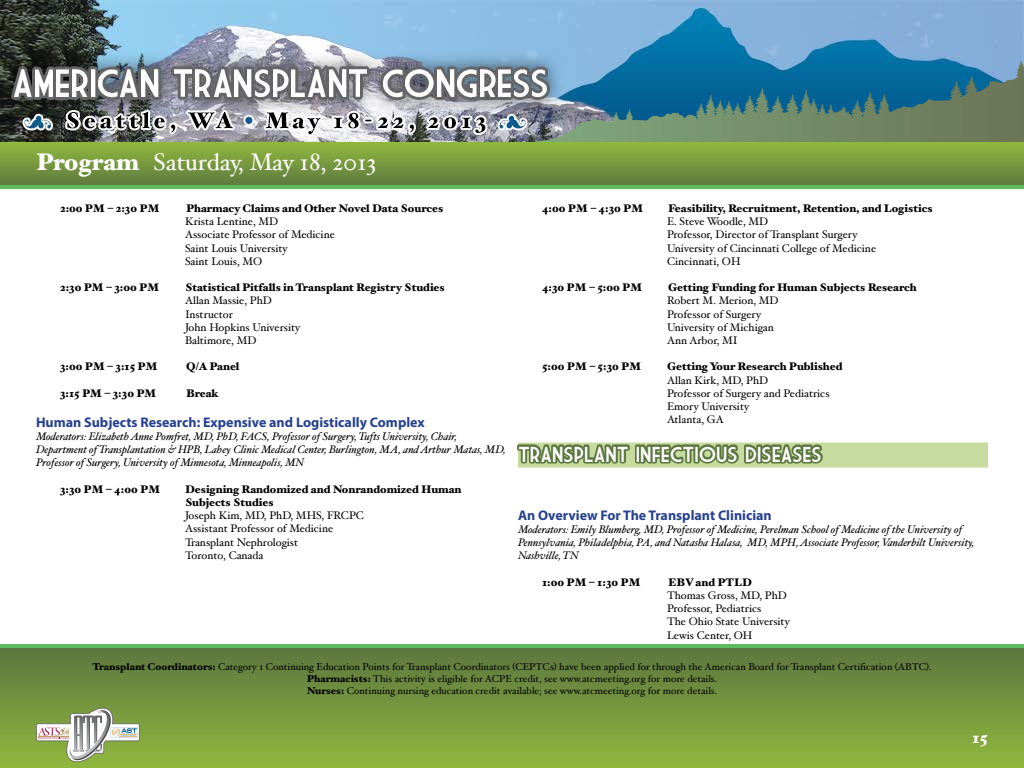
<style>
.page{position:relative;width:1024px;height:768px;background:#fff}
.page>*{position:absolute;margin:0;border:0;box-sizing:border-box;transform-origin:0 0}
.t1{font:24px "Hoefler Text";color:#fff}
.t2{font:900 24px "Hoefler Text";color:#fff}
.t3{font:21px "Market Deco";color:#fff}
.t4{font:900 16px "Hoefler Text";color:#fff}
.t5{font:700 14px "Myriad Pro";color:#25408f}
.t6{font:11px/13.2px "Hoefler Text";color:#000}
.t7{font:italic 11px/13.2px "Hoefler Text";color:#000}
.t8{font:900 11px/13.2px "Hoefler Text";color:#000}
.t9{font:10px/12px "Hoefler Text";color:#000;text-align:center}
.s1{font-weight:900}
</style>
<div class="page">
<img style="left:0;top:0;width:1024px;height:142px">
<div style="left:0;top:646px;width:1024px;height:122px;background:linear-gradient(to bottom,#5c763f,#90b73e)"></div>
<hr style="left:0;top:644px;width:1024px;height:4px;background:#5ebc5e">
<svg style="left:1004px;top:61px;width:17px;height:21px"></svg>
<svg style="left:36px;top:708px;width:104px;height:54px"></svg>
<div style="left:518px;top:443px;width:470px;height:25px;background:#c7db9f"></div>
<svg style="left:517px;top:442px;width:309px;height:26px"></svg>
<div style="left:0;top:142px;width:1024px;height:45px;background:linear-gradient(to bottom,#91b93e,#5d773f)"></div>
<hr style="left:0;top:185px;width:1024px;height:4px;background:#5ebc5e">
<h1 class="t2" style="left:36px;top:148px;width:296px">ATC Committees &amp; Staff</h1>
<h1 class="t1" style="left:36px;top:148px;width:342px"><span class="s1">Program</span> Saturday, May 18, 2013</h1>
<p class="t8" style="left:60px;top:202px;width:101px">2:00 PM – 2:30 PM</p>
<p class="t8" style="left:186px;top:202px;width:259px">Pharmacy Claims and Other Novel Data Sources</p>
<p class="t6" style="left:185px;top:215px;width:151px">Krista Lentine, MD<br>Associate Professor of Medicine<br>Saint Louis University<br>Saint Louis, MO</p>
<p class="t8" style="left:60px;top:281px;width:101px">2:30 PM – 3:00 PM</p>
<p class="t8" style="left:185px;top:281px;width:261px">Statistical Pitfalls in Transplant Registry Studies</p>
<p class="t6" style="left:185px;top:294px;width:117px">Allan Massie, PhD<br>Instructor<br>John Hopkins University<br>Baltimore, MD</p>
<p class="t8" style="left:60px;top:360px;width:99px">3:00 PM – 3:15 PM</p>
<p class="t8" style="left:186px;top:360px;width:55px">Q/A Panel</p>
<p class="t8" style="left:60px;top:386px;width:98px">3:15 PM – 3:30 PM</p>
<p class="t8" style="left:186px;top:386px;width:34px">Break</p>
<p class="t5" style="left:36px;top:413px;width:390px">Human Subjects Research: Expensive and Logistically Complex</p>
<p class="t7" style="left:36px;top:430px;width:471px">Moderators: Elizabeth Anne Pomfret, MD, PhD, FACS, Professor of Surgery, Tufts University, Chair,<br>Department of Transplantation &amp; HPB, Lahey Clinic Medical Center, Burlington, MA, and Arthur Matas, MD,<br>Professor of Surgery, University of Minnesota, Minneapolis, MN</p>
<p class="t8" style="left:60px;top:482px;width:102px">3:30 PM – 4:00 PM</p>
<p class="t8" style="left:185px;top:482px;width:278px">Designing Randomized and Nonrandomized Human<br>Subjects Studies</p>
<p class="t6" style="left:185px;top:509px;width:181px">Joseph Kim, MD, PhD, MHS, FRCPC<br>Assistant Professor of Medicine<br>Transplant Nephrologist<br>Toronto, Canada</p>
<p class="t8" style="left:542px;top:202px;width:103px">4:00 PM – 4:30 PM</p>
<p class="t8" style="left:668px;top:202px;width:266px">Feasibility, Recruitment, Retention, and Logistics</p>
<p class="t6" style="left:667px;top:215px;width:211px">E. Steve Woodle, MD<br>Professor, Director of Transplant Surgery<br>University of Cincinnati College of Medicine<br>Cincinnati, OH</p>
<p class="t8" style="left:542px;top:281px;width:102px">4:30 PM – 5:00 PM</p>
<p class="t8" style="left:668px;top:281px;width:250px">Getting Funding for Human Subjects Research</p>
<p class="t6" style="left:667px;top:294px;width:113px">Robert M. Merion, MD<br>Professor of Surgery<br>University of Michigan<br>Ann Arbor, MI</p>
<p class="t8" style="left:542px;top:360px;width:101px">5:00 PM – 5:30 PM</p>
<p class="t8" style="left:667px;top:360px;width:177px">Getting Your Research Published</p>
<p class="t6" style="left:667px;top:373px;width:164px">Allan Kirk, MD, PhD<br>Professor of Surgery and Pediatrics<br>Emory University<br>Atlanta, GA</p>
<h2 class="t3" style="left:518px;top:445px;width:305px">TRANSPLANT INFECTIOUS DISEASES</h2>
<p class="t5" style="left:518px;top:506px;width:255px">An Overview For The Transplant Clinician</p>
<p class="t7" style="left:518px;top:523px;width:458px">Moderators: Emily Blumberg, MD, Professor of Medicine, Perelman School of Medicine of the University of<br>Pennsylvania, Philadelphia, PA, and Natasha Halasa, MD, MPH, Associate Professor, Vanderbilt University,<br>Nashville, TN</p>
<p class="t8" style="left:542px;top:575px;width:100px">1:00 PM – 1:30 PM</p>
<p class="t8" style="left:668px;top:575px;width:85px">EBV and PTLD</p>
<p class="t6" style="left:667px;top:589px;width:124px">Thomas Gross, MD, PhD<br>Professor, Pediatrics<br>The Ohio State University<br>Lewis Center, OH</p>
<p class="t9" style="left:92px;top:661px;width:841px"><span class="s1">Transplant Coordinators:</span> Category 1 Continuing Education Points for Transplant Coordinators (CEPTCs) have been applied for through the American Board for Transplant Certification (ABTC).<br><span class="s1">Pharmacists:</span> This activity is eligible for ACPE credit, see www.atcmeeting.org for more details.<br><span class="s1">Nurses:</span> Continuing nursing education credit available; see www.atcmeeting.org for more details.</p>
<h3 class="t4" style="left:972px;top:728px;width:17px">15</h3>
</div>
